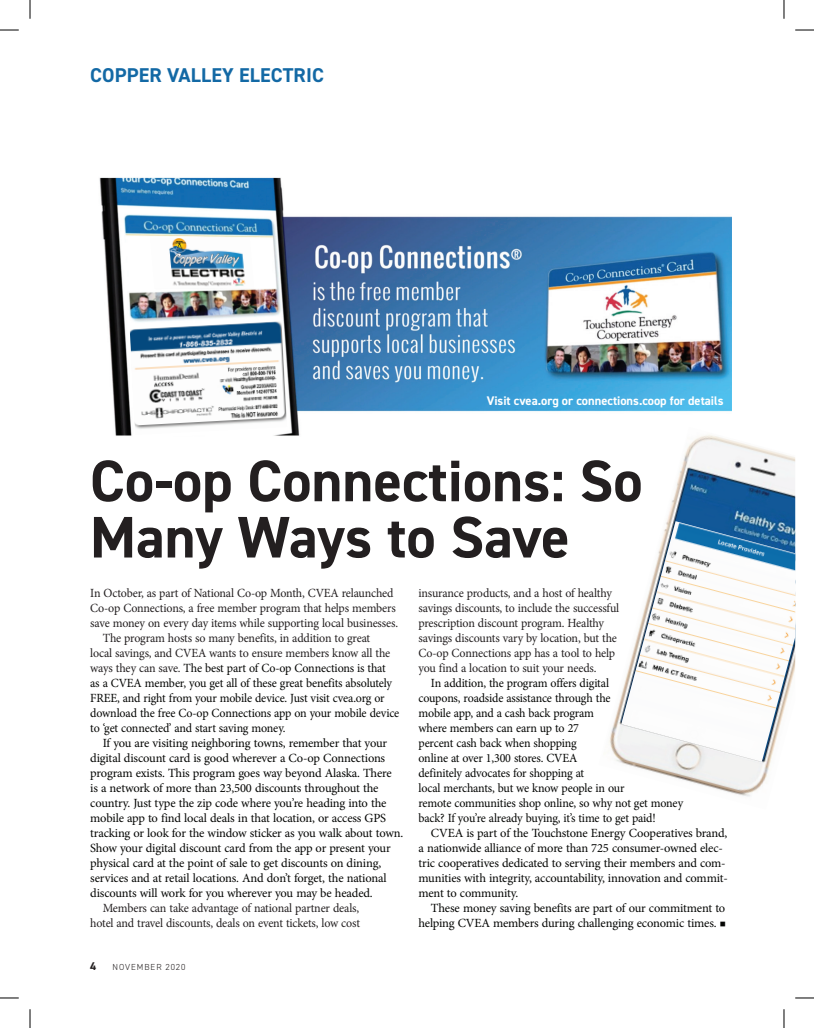
<style>
.page{position:relative;width:814px;height:1028px;background:#fff}
.page>*{position:absolute;margin:0;border:0;box-sizing:border-box;transform-origin:0 0}
.t1{font:700 58.75px/56.2px "DIN2014";color:#231f20}
.t2{font:700 20px "DIN2014";letter-spacing:.01em;color:#1369a5}
.t3{font:12.5px/15px "Minion Pro";letter-spacing:-.015em;color:#040503}
.t4{font:12.5px/15px "Minion Pro";letter-spacing:-.015em;color:#040503;scale:.96 1}
.t5{font:12.5px/15px "Minion Pro";letter-spacing:-.015em;color:#231f20;text-align:right;scale:.96 1}
.t6{font:700 12.5px "DIN2014";color:#fff}
.t7{font:700 11.25px "DIN2014";color:#231f20}
.t8{font:300 8.75px "DIN2014";letter-spacing:.11em;color:#231f20}
.s1{color:#231f20}
</style>
<div class="page">
<img style="left:99px;top:177px;width:632px;height:259px">
<img style="left:150px;top:238px;width:104px;height:50px">
<svg style="left:130px;top:435px;width:157px;height:1px"></svg>
<img style="left:130px;top:321px;width:157px;height:114px">
<img style="left:598px;top:427px;width:197px;height:370px">
<img style="left:621px;top:521px;width:174px;height:240px">
<svg style="left:0;top:29px;width:19px;height:2px"></svg>
<svg style="left:795px;top:29px;width:19px;height:2px"></svg>
<svg style="left:0;top:997px;width:19px;height:1px"></svg>
<svg style="left:795px;top:997px;width:19px;height:1px"></svg>
<svg style="left:29px;top:0;width:2px;height:19px"></svg>
<svg style="left:29px;top:1009px;width:2px;height:19px"></svg>
<svg style="left:783px;top:0;width:2px;height:19px"></svg>
<svg style="left:783px;top:1009px;width:2px;height:19px"></svg>
<h2 class="t2" style="left:90px;top:62px;width:236px">COPPER VALLEY ELECTRIC</h2>
<p class="t6" style="left:487px;top:392px;width:238px">Visit cvea.org or connections.coop for details</p>
<h1 class="t1" style="left:90px;top:452px;width:554px">Co-op Connections: So<br>Many Ways to Save</h1>
<p class="t5" style="left:90px;top:585px;width:317px">In October, as part of National Co-op Month, CVEA relaunched</p>
<p class="t5" style="left:90px;top:600px;width:320px">Co-op Connections, a free member program that helps members</p>
<p class="t5" style="left:90px;top:615px;width:322px">save money on every day items while supporting local businesses.</p>
<p class="t5" style="left:103px;top:630px;width:280px">The program hosts so many benefits, in addition to great</p>
<p class="t5" style="left:90px;top:645px;width:314px">local savings, and CVEA wants to ensure members know all the</p>
<p class="t4" style="left:90px;top:660px;width:309px"><span class="s1">ways they can save.</span> The best part of Co-op Connections is that</p>
<p class="t4" style="left:90px;top:675px;width:316px">as a CVEA member, you get all of these great benefits absolutely</p>
<p class="t4" style="left:90px;top:690px;width:308px">FREE, and right from your mobile device. Just visit cvea.org or</p>
<p class="t4" style="left:90px;top:705px;width:323px">download the free Co-op Connections app on your mobile device</p>
<p class="t4" style="left:90px;top:720px;width:205px">to ‘get connected’ and start saving money.</p>
<p class="t3" style="left:103px;top:735px;width:286px">If you are visiting neighboring towns, remember that your</p>
<p class="t3" style="left:90px;top:750px;width:296px">digital discount card is good wherever a Co-op Connections</p>
<p class="t3" style="left:90px;top:765px;width:303px">program exists. This program goes way beyond Alaska. There</p>
<p class="t3" style="left:90px;top:780px;width:290px">is a network of more than 23,500 discounts throughout the</p>
<p class="t3" style="left:90px;top:795px;width:298px">country. Just type the zip code where you’re heading into the</p>
<p class="t3" style="left:90px;top:810px;width:297px">mobile app to find local deals in that location, or access GPS</p>
<p class="t3" style="left:90px;top:825px;width:314px">tracking or look for the window sticker as you walk about town.</p>
<p class="t3" style="left:90px;top:840px;width:302px">Show your digital discount card from the app or present your</p>
<p class="t3" style="left:90px;top:855px;width:292px">physical card at the point of sale to get discounts on dining,</p>
<p class="t3" style="left:90px;top:870px;width:298px">services and at retail locations. And don’t forget, the national</p>
<p class="t3" style="left:90px;top:885px;width:284px">discounts will work for you wherever you may be headed.</p>
<p class="t5" style="left:90px;top:900px;width:282px">Members can take advantage of national partner deals, hotel and travel discounts, deals on event tickets, low cost</p>
<p class="t7" style="left:90px;top:959px;width:8px">4</p>
<p class="t8" style="left:112px;top:962px;width:74px">NOVEMBER 2020</p>
<p class="t5" style="left:418px;top:585px;width:211px;text-align:left">insurance products, and a host of healthy savings discounts, to include the successful prescription discount program. Healthy savings discounts vary by location, but the Co-op Connections app has a tool to help you find a location to suit your needs.</p>
<p class="t4" style="left:418px;top:675px;width:277px;text-indent:13px">In addition, the program offers digital<br>coupons, roadside assistance through the<br>mobile app, and a cash back program<br>where members can earn up to 27<br>percent cash back when shopping<br>online at over 1,300 stores. CVEA<br>definitely advocates for shopping at<br>local merchants, but we know people in our<br>remote communities shop online, so why not get money back? If you’re already buying, it’s time to get paid!</p>
<p class="t3" style="left:418px;top:825px;width:311px;text-indent:12px">CVEA is part of the Touchstone Energy Cooperatives brand, a nationwide alliance of more than 725 consumer-owned elec&shy;tric cooperatives dedicated to serving their members and com&shy;munities with integrity, accountability, innovation and commit&shy;ment to community.</p>
<p class="t3" style="left:418px;top:900px;width:309px;text-align:right">These money saving benefits are part of our commitment to helping CVEA members during challenging economic times. ■</p>
</div>
